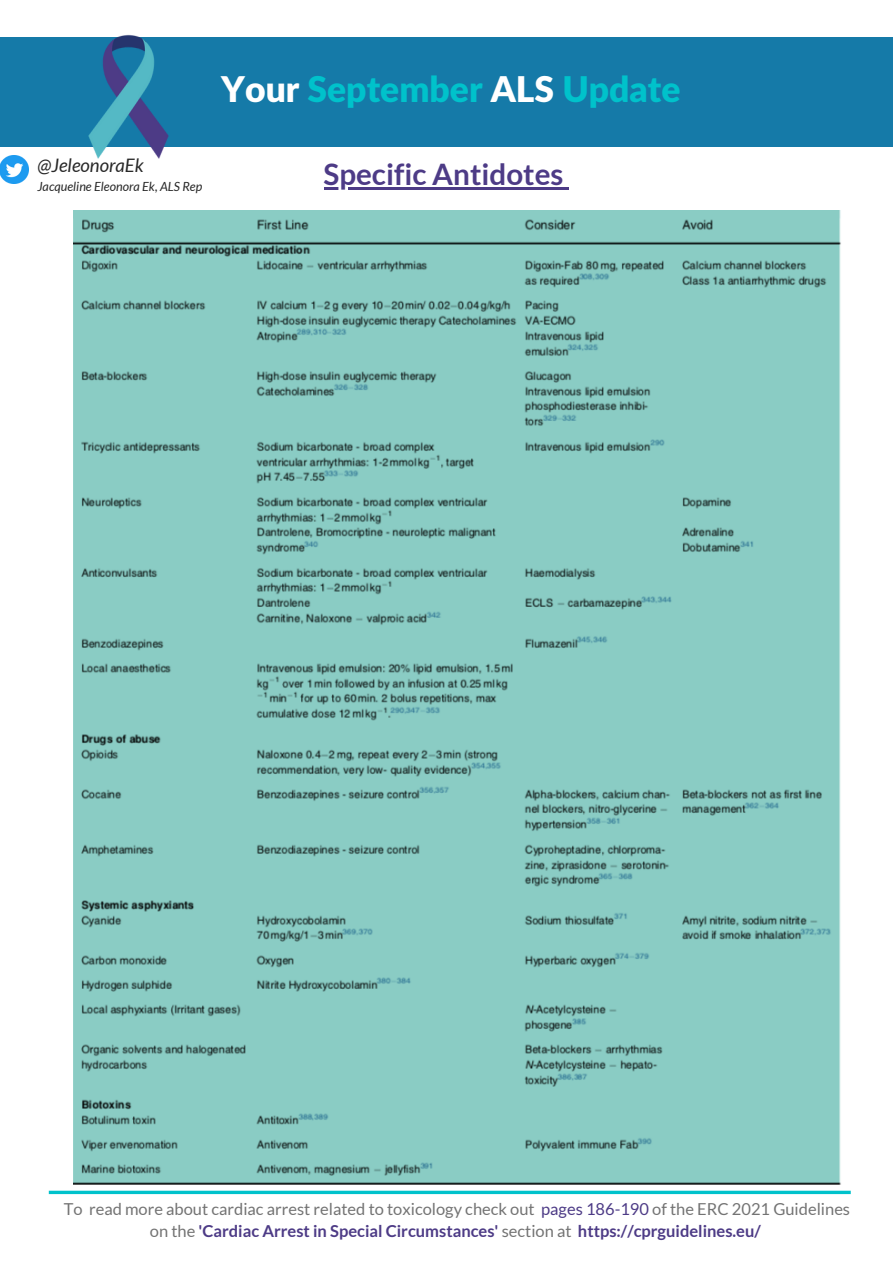
<style>
.page{position:relative;width:893px;height:1264px;background:#fff}
.page>*{position:absolute;margin:0;border:0;box-sizing:border-box;transform-origin:0 0}
.t1{font:900 35.4px "Lato Latin";color:#00c2cb}
.t2{font:700 29.55px "Lato";color:#4d3b86}
.t3{font:italic 18.6px "Lato";color:#282828}
.t4{font:16.5px/22.5px "Lato";color:#737373;text-align:center}
.t5{font:italic 12.6px "Lato";color:#282828}
.s1{color:#fff}
.s2{color:#4d3b86}
.s3{font-weight:700;color:#4d3b86}
</style>
<div class="page">
<img style="left:73px;top:210px;width:768px;height:974px">
<hr style="left:323px;top:187px;width:240px;height:2px;background:#4d3b86">
<svg style="left:563px;top:187px;width:6px;height:2px"></svg>
<div style="left:0;top:38px;width:892px;height:109px;background:#157aa8"></div>
<img style="left:54px;top:34px;width:149px;height:125px">
<img style="left:0;top:155px;width:28px;height:28px">
<svg style="left:49px;top:1190px;width:801px;height:4px;background:#2dccd4"></svg>
<h1 class="t1" style="left:221px;top:74px;width:461px"><span class="s1">Your</span> September <span class="s1">ALS</span> Update</h1>
<p class="t3" style="left:37px;top:154px;width:108px">@JeleonoraEk</p>
<p class="t5" style="left:37px;top:179px;width:166px">Jacqueline Eleonora Ek, ALS Rep</p>
<h2 class="t2" style="left:323px;top:155px;width:241px">Specific Antidotes</h2>
<p class="t4" style="left:64px;top:1197px;width:787px">To read more about cardiac arrest related to toxicology check out <span class="s2">pages 186-190</span> of the ERC 2021 Guidelines on the <span class="s3">'Cardiac Arrest in Special Circumstances'</span> section at <span class="s3">https://cprguidelines.eu/</span></p>
</div>
